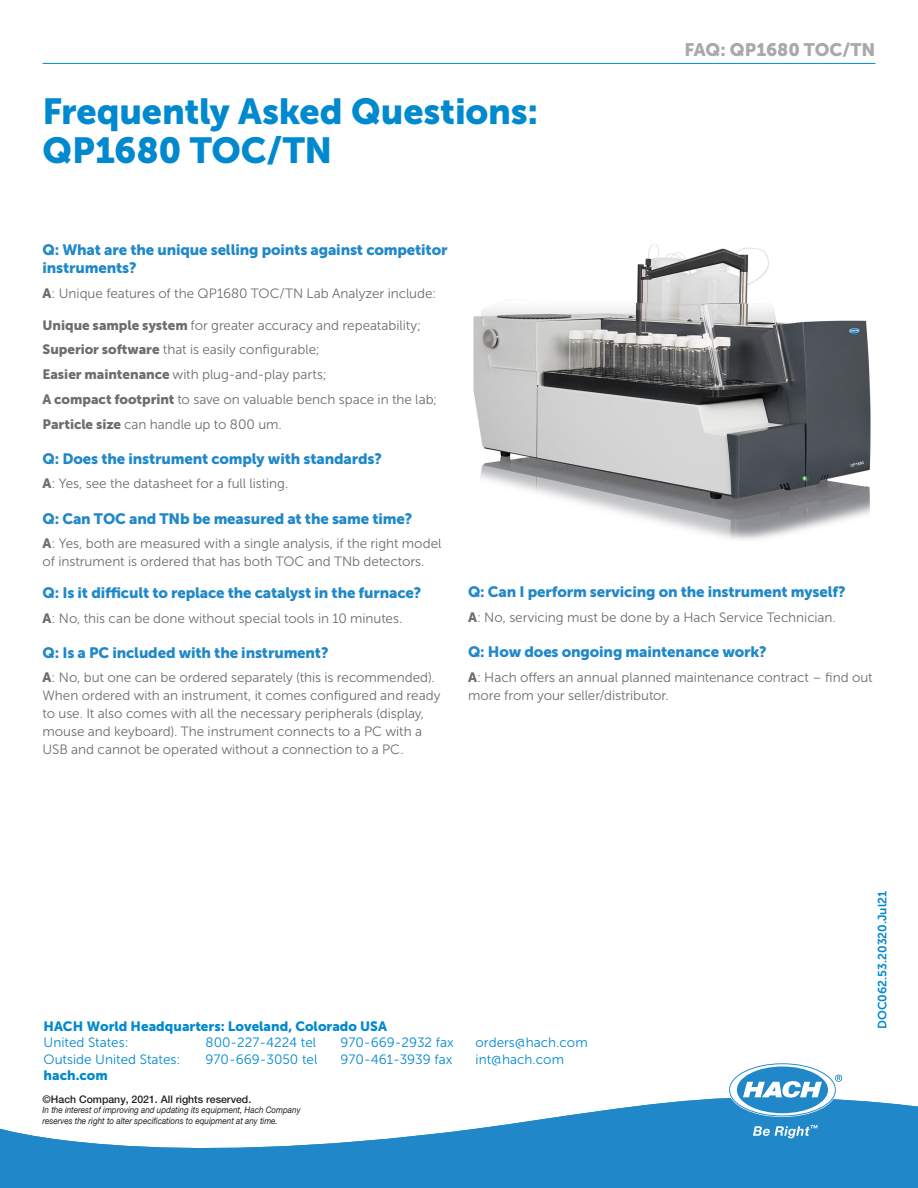
<style>
.page{position:relative;width:918px;height:1188px;background:#fff}
.page>*{position:absolute;margin:0;border:0;box-sizing:border-box;transform-origin:0 0}
.Head_1{font:36px "Museo Sans 900";letter-spacing:-.005em;color:#0089cf}
.Running_Head_Right{font:18px "Museo Sans 900";letter-spacing:-.005em;color:#a8a9ad}
.t1{font:15px/18px "Museo Sans 900";letter-spacing:-.01em;color:#2088c9}
.Text_1_Gray{font:13.5px/18px "Museo Sans 300";letter-spacing:-.005em;color:#6c6d70}
.Text_1_Color{font:13.5px "Museo Sans 300";color:#0089cf}
.Text_1_Color-2{font:13.5px/16.5px "Museo Sans 900";color:#0089cf}
.t2{font:12px "Museo Sans 700";color:#0089cf}
.t3{font:500 10.5px "Helvetica Neue LTW1 G";color:#231f20}
.t4{font:italic 9px/10.5px "Helvetica Neue LTW1 G";color:#231f20;scale:.9 1}
.s1{font-family:"Museo Sans 900"}
.s2{font-family:"Museo Sans 300"}
</style>
<div class="page">
<img style="left:473px;top:244px;width:398px;height:296px">
<hr style="left:43px;top:63px;width:832px;height:1px;background:#0089cf">
<svg style="left:0;top:1098px;width:918px;height:90px;fill:#2088c9"></svg>
<svg style="left:730px;top:1064px;width:112px;height:52px"></svg>
<svg style="left:753px;top:1125px;width:64px;height:13px"></svg>
<p class="Head_1" style="left:43px;top:90px;width:497px">Frequently Asked Questions:</p>
<p class="Head_1" style="left:43px;top:129px;width:291px">QP1680 TOC/TN</p>
<p class="Running_Head_Right" style="left:685px;top:39px;width:192px">FAQ: QP1680 TOC/TN</p>
<p class="t1" style="left:43px;top:241px;width:407px">Q: What are the unique selling points against competitor instruments?</p>
<p class="Text_1_Gray" style="left:43px;top:285px;width:395px"><span class="s1">A</span>: Unique features of the QP1680 TOC/TN Lab Analyzer include:</p>
<p class="Text_1_Gray" style="left:43px;top:316px;width:380px"><span class="s1">Unique sample system</span> for greater accuracy and repeatability;</p>
<p class="Text_1_Gray" style="left:43px;top:341px;width:279px"><span class="s1">Superior software</span> that is easily configurable;</p>
<p class="Text_1_Gray" style="left:43px;top:366px;width:286px"><span class="s1">Easier maintenance</span> with plug-and-play parts;</p>
<p class="Text_1_Gray" style="left:43px;top:390px;width:396px"><span class="s1">A compact footprint</span> to save on valuable bench space in the lab;</p>
<p class="Text_1_Gray" style="left:43px;top:415px;width:241px"><span class="s1">Particle size</span> can handle up to 800 um.</p>
<p class="t1" style="left:43px;top:449px;width:341px">Q: Does the instrument comply with standards?</p>
<p class="Text_1_Gray" style="left:43px;top:475px;width:247px"><span class="s1">A</span>: Yes, see the datasheet for a full listing.</p>
<p class="t1" style="left:43px;top:509px;width:371px">Q: Can TOC and TNb be measured at the same time?</p>
<p class="Text_1_Gray" style="left:43px;top:535px;width:401px"><span class="s1">A</span>: Yes, both are measured with a single analysis, if the right model of instrument is ordered that has both TOC and TNb detectors.</p>
<p class="t1" style="left:43px;top:583px;width:380px">Q: Is it difficult to replace the catalyst in the furnace?</p>
<p class="Text_1_Gray" style="left:43px;top:609px;width:361px"><span class="s1">A</span>: No, this can be done without special tools in 10 minutes.</p>
<p class="t1" style="left:43px;top:643px;width:288px">Q: Is a PC included with the instrument?</p>
<p class="Text_1_Gray" style="left:43px;top:669px;width:399px"><span class="s1">A</span>: No, but one can be ordered separately (this is recommended).<br>When ordered with an instrument, it comes configured and ready to use. It also comes with all the necessary peripherals (display, mouse and keyboard). The instrument connects to a PC with a USB and cannot be operated without a connection to a PC.</p>
<p class="t1" style="left:468px;top:583px;width:379px">Q: Can I perform servicing on the instrument myself?</p>
<p class="Text_1_Gray" style="left:468px;top:609px;width:369px"><span class="s1">A</span>: No, servicing must be done by a Hach Service Technician.</p>
<p class="t1" style="left:468px;top:643px;width:300px">Q: How does ongoing maintenance work?</p>
<p class="Text_1_Gray" style="left:468px;top:668px;width:406px"><span class="s1">A</span>: Hach offers an annual planned maintenance contract – find out more from your seller/distributor.</p>
<p class="Text_1_Color-2" style="left:44px;top:1018px;width:345px">HACH World Headquarters: Loveland, Colorado USA<br><span class="s2">United States:</span></p>
<p class="Text_1_Color" style="left:206px;top:1035px;width:112px">800-227-4224 tel</p>
<p class="Text_1_Color" style="left:341px;top:1035px;width:115px">970-669-2932 fax</p>
<p class="Text_1_Color" style="left:476px;top:1035px;width:114px">orders@hach.com</p>
<p class="Text_1_Color" style="left:44px;top:1052px;width:138px">Outside United States:</p>
<p class="Text_1_Color" style="left:206px;top:1052px;width:113px">970-669-3050 tel</p>
<p class="Text_1_Color" style="left:341px;top:1052px;width:113px">970-461-3939 fax</p>
<p class="Text_1_Color" style="left:476px;top:1052px;width:90px">int@hach.com</p>
<p class="Text_1_Color-2" style="left:44px;top:1067px;width:66px">hach.com</p>
<p class="t3" style="left:43px;top:1093px;width:210px">©Hach Company, 2021. All rights reserved.</p>
<p class="t4" style="left:43px;top:1105px;width:288px">In the interest of improving and updating its equipment, Hach Company reserves the right to alter specifications to equipment at any time.</p>
<p class="t2" style="left:876px;top:1029px;width:140px;rotate:-90deg">DOC062.53.20320.Jul21</p>
</div>
